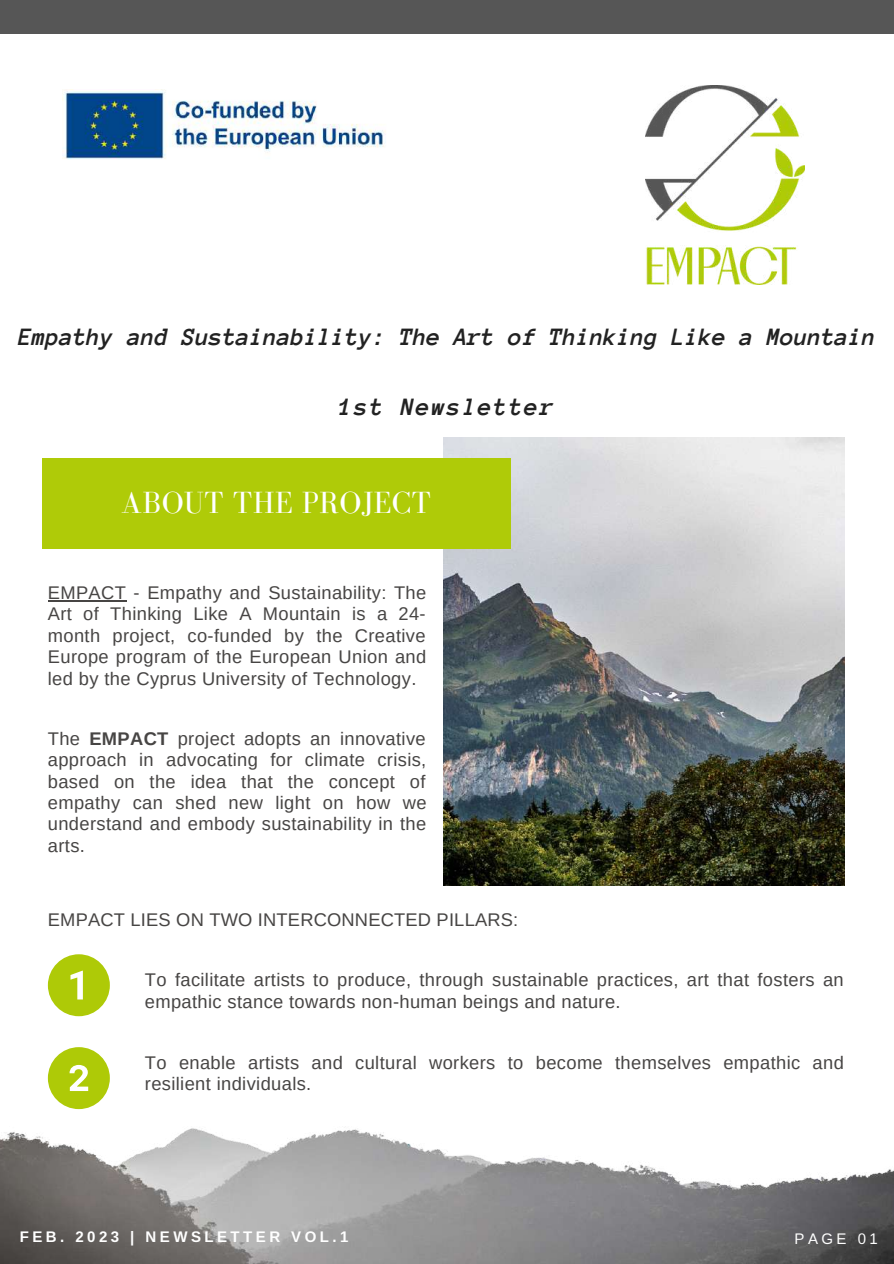
<style>
.page{position:relative;width:894px;height:1264px;background:#fff}
.page>*{position:absolute;margin:0;border:0;box-sizing:border-box;transform-origin:0 0}
.t1{font:31.5px "Bodoni FLF";letter-spacing:.01em;color:#fff}
.t2{font:italic 700 25.5px "Anonymous Pro";letter-spacing:-.01em;color:#222}
.t3{font:italic 700 25.5px "Anonymous Pro";letter-spacing:.06em;color:#222}
.t4{font:18.3px/21.5px "Arimo";letter-spacing:.02em;color:#474544;text-align:justify}
.t5{font:700 15px "Libra Sans";letter-spacing:.23em;color:#fff}
.t6{font:15px "Libra Sans";letter-spacing:.23em;color:#fff}
.s1{font-weight:700}
</style>
<div class="page">
<div style="left:0;top:0;width:893px;height:33px;background:#565656"></div>
<img style="left:0;top:983px;width:893px;height:280px">
<img style="left:443px;top:437px;width:401px;height:448px">
<div style="left:42px;top:458px;width:468px;height:90px;background:#afcb08"></div>
<img style="left:645px;top:86px;width:159px;height:198px">
<svg style="left:48px;top:954px;width:62px;height:62px"></svg>
<svg style="left:48px;top:1047px;width:62px;height:62px"></svg>
<img style="left:63px;top:89px;width:323px;height:70px">
<hr style="left:48px;top:600px;width:78px;height:1px;background:#474544">
<h2 class="t2" style="left:19px;top:324px;width:858px">Empathy and Sustainability: The Art of Thinking Like a Mountain</h2>
<h2 class="t3" style="left:339px;top:394px;width:216px">1st Newsletter</h2>
<h1 class="t1" style="left:121px;top:485px;width:311px">ABOUT THE PROJECT</h1>
<p class="t4" style="left:48px;top:582px;width:380px">EMPACT - Empathy and Sustainability: The Art of Thinking Like A Mountain is a 24- month project, co-funded by the Creative Europe program of the European Union and led by the Cyprus University of Technology.</p>
<p class="t4" style="left:48px;top:727px;width:380px">The <span class="s1">EMPACT</span> project adopts an innovative approach in advocating for climate crisis, based on the idea that the concept of empathy can shed new light on how we understand and embody sustainability in the arts.</p>
<p class="t4" style="left:48px;top:908px;width:472px">EMPACT LIES ON TWO INTERCONNECTED PILLARS:</p>
<p class="t4" style="left:145px;top:969px;width:700px">To facilitate artists to produce, through sustainable practices, art that fosters an empathic stance towards non-human beings and nature.</p>
<p class="t4" style="left:145px;top:1051px;width:700px">To enable artists and cultural workers to become themselves empathic and resilient individuals.</p>
<p class="t5" style="left:20px;top:1228px;width:330px">FEB. 2023 | NEWSLETTER VOL.1</p>
<p class="t6" style="left:794px;top:1229px;width:85px">PAGE 01</p>
</div>
